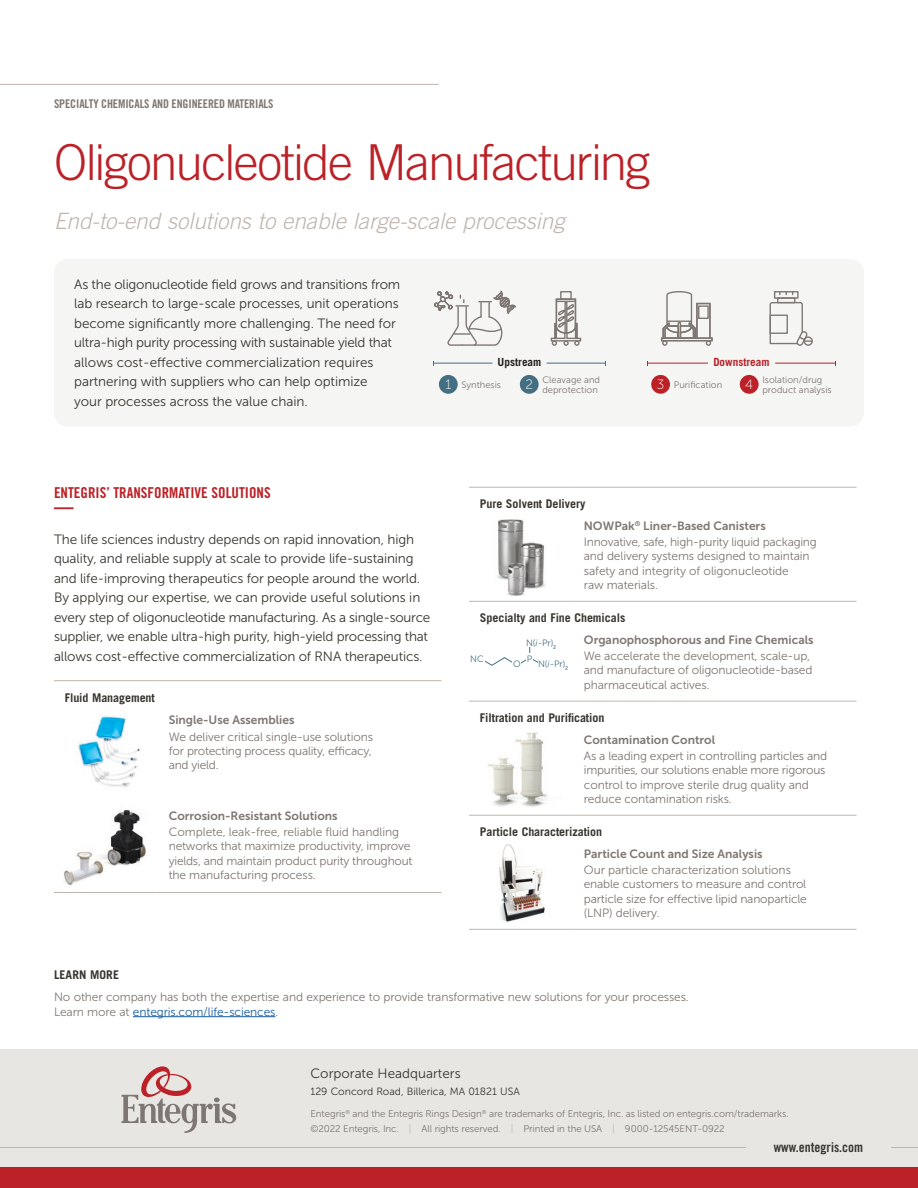
<style>
.page{position:relative;width:918px;height:1188px;background:#fff}
.page>*{position:absolute;margin:0;border:0;box-sizing:border-box;transform-origin:0 0}
.t1{font:300 49.5px "Trade Gothic LT Std";letter-spacing:-.03em;color:#bb2127}
.t2{font:italic 300 22.5px "Trade Gothic LT Std";color:#c0b5ae}
.t3{font:700 expanded 20.25px "Trade Gothic LT Std";color:#bb2127;scale:.96 1}
.t4{font:15px "Trade Gothic LT Std Bd Cn 20";color:#bb2127}
.t5{font:13.5px/19.5px "Museo Sans 300";letter-spacing:-.01em;color:#38352f}
.t6{font:13.5px "Trade Gothic LT Std Bd Cn 20";color:#38352f}
.t7{font:12px/14.2px "Museo Sans 300";letter-spacing:-.01em;color:#7e7672}
.t8{font:12px "Museo Sans 700";color:#7e7672}
.t9{font:700 12px "Trade Gothic LT Std";letter-spacing:-.005em;color:#38352f}
.t10{font:12px "Trade Gothic LT Std Bd Cn 20";letter-spacing:-.01em;color:#7e7672}
.t11{font:700 11.25px "Trade Gothic LT Std";color:#bb2127}
.t12{font:700 11.25px "Trade Gothic LT Std";color:#231f20}
.t13{font:10.5px "Museo Sans 300";color:#38352f}
.t14{font:9.75px "Museo Sans 300";letter-spacing:-.01em;color:#7e7672}
.t15{font:9.3px/10.2px "Museo Sans 300";color:#7e7672;text-align:right}
.t16{font:9.15px "Museo Sans 300";color:#446f83}
.s1{font-family:"Museo Sans 100";font-size:13.5px;color:#fff}
.s2{font-style:italic}
.s3{color:#175d9e}
.s4{color:#c0b5ae}
</style>
<div class="page">
<hr style="left:0;top:84px;width:439px;height:1px;background:#c0b5ae">
<hr style="left:133px;top:1016px;width:142px;height:1px;background:#175d9e">
<hr style="left:54px;top:680px;width:101px;height:1px;background:#c0b5ae">
<hr style="left:155px;top:680px;width:286px;height:1px;background:#c0b5ae">
<hr style="left:54px;top:892px;width:101px;height:1px;background:#c0b5ae">
<hr style="left:155px;top:892px;width:286px;height:1px;background:#c0b5ae">
<img style="left:78px;top:716px;width:63px;height:71px">
<hr style="left:469px;top:601px;width:101px;height:1px;background:#c0b5ae">
<hr style="left:570px;top:601px;width:287px;height:1px;background:#c0b5ae">
<hr style="left:469px;top:701px;width:101px;height:1px;background:#c0b5ae">
<hr style="left:469px;top:815px;width:101px;height:1px;background:#c0b5ae">
<hr style="left:570px;top:815px;width:287px;height:1px;background:#c0b5ae">
<hr style="left:570px;top:701px;width:287px;height:1px;background:#c0b5ae">
<hr style="left:469px;top:929px;width:101px;height:1px;background:#c0b5ae">
<hr style="left:570px;top:929px;width:287px;height:1px;background:#c0b5ae">
<hr style="left:469px;top:487px;width:101px;height:1px;background:#c0b5ae">
<hr style="left:570px;top:487px;width:287px;height:1px;background:#c0b5ae">
<img style="left:106px;top:810px;width:40px;height:56px">
<img style="left:64px;top:851px;width:42px;height:35px">
<img style="left:497px;top:519px;width:48px;height:77px">
<svg style="left:485px;top:647px;width:53px;height:19px"></svg>
<div style="left:513px;top:659px;width:8px;height:9px;background:#fff"></div>
<div style="left:527px;top:654px;width:6px;height:9px;background:#fff"></div>
<img style="left:487px;top:732px;width:61px;height:75px">
<img style="left:499px;top:844px;width:46px;height:78px">
<div style="left:0;top:1050px;width:918px;height:138px;background:#e8e6e3"></div>
<svg style="left:122px;top:1066px;width:114px;height:67px"></svg>
<div style="left:0;top:1168px;width:918px;height:20px;background:#bb2127"></div>
<svg style="left:891px;top:1147px;width:27px;height:1px"></svg>
<hr style="left:0;top:1147px;width:746px;height:1px;background:#c0b5ae">
<div style="left:54px;top:259px;width:810px;height:167px;background:#f5f5f4;border-radius:14px"></div>
<hr style="left:547px;top:363px;width:59px;height:1px;background:#446f83">
<hr style="left:433px;top:363px;width:59px;height:1px;background:#446f83">
<div style="left:560px;top:291px;width:12px;height:9px;border:1px solid #7e7672"></div>
<svg style="left:550px;top:298px;width:32px;height:48px"></svg>
<div style="left:520px;top:375px;width:19px;height:19px;background:#446f83;border-radius:50%"></div>
<svg style="left:434px;top:291px;width:82px;height:55px"></svg>
<div style="left:439px;top:375px;width:19px;height:19px;background:#446f83;border-radius:50%"></div>
<hr style="left:775px;top:363px;width:61px;height:1px;background:#bb2127">
<hr style="left:647px;top:363px;width:61px;height:1px;background:#bb2127">
<div style="left:804px;top:336px;width:9px;height:10px;border:1px solid #7e7672;border-radius:50%"></div>
<div style="left:774px;top:291px;width:25px;height:8px;border:1px solid #7e7672"></div>
<div style="left:777px;top:297px;width:18px;height:6px;border:1px solid #7e7672"></div>
<svg style="left:769px;top:301px;width:43px;height:45px"></svg>
<svg style="left:779px;top:292px;width:14px;height:3px"></svg>
<div style="left:770px;top:315px;width:18px;height:19px;border:1px solid #7e7672"></div>
<div style="left:740px;top:375px;width:19px;height:19px;background:#bb2127;border-radius:50%"></div>
<svg style="left:661px;top:291px;width:52px;height:55px"></svg>
<div style="left:696px;top:303px;width:15px;height:36px;border:1px solid #7e7672"></div>
<div style="left:698px;top:305px;width:11px;height:14px;border:1px solid #7e7672"></div>
<div style="left:651px;top:375px;width:19px;height:19px;background:#bb2127;border-radius:50%"></div>
<p class="t10" style="left:54px;top:97px;width:221px">SPECIALTY CHEMICALS AND ENGINEERED MATERIALS</p>
<h1 class="t1" style="left:54px;top:133px;width:598px">Oligonucleotide Manufacturing</h1>
<h2 class="t2" style="left:54px;top:208px;width:512px">End-to-end solutions to enable large-scale processing</h2>
<p class="t5" style="left:74px;top:275px;width:327px">As the oligonucleotide field grows and transitions from lab research to large-scale processes, unit operations become significantly more challenging. The need for ultra-high purity processing with sustainable yield that allows cost-effective commercialization requires partnering with suppliers who can help optimize<br>your processes across the value chain.</p>
<p class="t12" style="left:498px;top:356px;width:45px">Upstream</p>
<p class="t15" style="left:525px;top:375px;width:76px">Cleavage and<br><sup>2</sup> deprotection</p>
<p class="t15" style="left:445px;top:380px;width:57px"><span class="s1">1</span> Synthesis</p>
<p class="t11" style="left:713px;top:356px;width:58px">Downstream</p>
<p class="t15" style="left:745px;top:375px;width:88px;text-align:left;text-indent:17px">Isolation/drug<br><sup>4</sup> product analysis</p>
<p class="t15" style="left:657px;top:380px;width:67px"><span class="s1">3</span> Purification</p>
<p class="t4" style="left:54px;top:483px;width:218px">ENTEGRIS’ TRANSFORMATIVE SOLUTIONS</p>
<h3 class="t3" style="left:54px;top:494px;width:22px">—</h3>
<p class="t5" style="left:54px;top:530px;width:378px">The life sciences industry depends on rapid innovation, high quality, and reliable supply at scale to provide life-sustaining and life-improving therapeutics for people around the world.<br>By applying our expertise, we can provide useful solutions in every step of oligonucleotide manufacturing. As a single-source supplier, we enable ultra-high purity, high-yield processing that allows cost-effective commercialization of RNA therapeutics.</p>
<p class="t9" style="left:65px;top:690px;width:92px">Fluid Management</p>
<p class="t8" style="left:169px;top:713px;width:127px">Single-Use Assemblies</p>
<p class="t7" style="left:169px;top:729px;width:206px;text-align:justify">We deliver critical single-use solutions for protecting process quality, efficacy, and yield.</p>
<p class="t8" style="left:169px;top:809px;width:170px">Corrosion-Resistant Solutions</p>
<p class="t7" style="left:169px;top:825px;width:245px">Complete, leak-free, reliable fluid handling networks that maximize productivity, improve yields, and maintain product purity throughout the manufacturing process.</p>
<p class="t9" style="left:480px;top:497px;width:107px">Pure Solvent Delivery</p>
<p class="t8" style="left:584px;top:519px;width:183px">NOWPak<sup>®</sup> Liner-Based Canisters</p>
<p class="t7" style="left:584px;top:535px;width:234px">Innovative, safe, high-purity liquid packaging and delivery systems designed to maintain safety and integrity of oligonucleotide<br>raw materials.</p>
<p class="t9" style="left:480px;top:611px;width:147px">Specialty and Fine Chemicals</p>
<p class="t8" style="left:584px;top:633px;width:231px">Organophosphorous and Fine Chemicals</p>
<p class="t7" style="left:584px;top:649px;width:230px">We accelerate the development, scale-up, and manufacture of oligonucleotide-based pharmaceutical actives.</p>
<p class="t9" style="left:480px;top:711px;width:126px">Filtration and Purification</p>
<p class="t8" style="left:584px;top:733px;width:133px">Contamination Control</p>
<p class="t7" style="left:584px;top:749px;width:245px">As a leading expert in controlling particles and impurities, our solutions enable more rigorous control to improve sterile drug quality and reduce contamination risks.</p>
<p class="t9" style="left:480px;top:825px;width:124px">Particle Characterization</p>
<p class="t8" style="left:584px;top:847px;width:180px">Particle Count and Size Analysis</p>
<p class="t7" style="left:584px;top:863px;width:225px">Our particle characterization solutions enable customers to measure and control particle size for effective lipid nanoparticle (LNP) delivery.</p>
<p class="t16" style="left:526px;top:638px;width:32px">N(<span class="s2">i</span>-Pr)<sub>2</sub></p>
<p class="t16" style="left:527px;top:654px;width:7px">P</p>
<p class="t16" style="left:470px;top:654px;width:15px">NC</p>
<p class="t16" style="left:513px;top:659px;width:9px">O</p>
<p class="t16" style="left:538px;top:659px;width:32px">N(<span class="s2">i</span>-Pr)<sub>2</sub></p>
<p class="t9" style="left:54px;top:967px;width:67px">LEARN MORE</p>
<p class="t7" style="left:54px;top:989px;width:636px;line-height:15px">No other company has both the expertise and experience to provide transformative new solutions for your processes.<br>Learn more at <span class="s3">entegris.com/life-sciences</span>.</p>
<p class="t5" style="left:310px;top:1064px;width:152px">Corporate Headquarters</p>
<p class="t13" style="left:310px;top:1086px;width:211px">129 Concord Road, Billerica, MA 01821 USA</p>
<p class="t14" style="left:310px;top:1108px;width:480px">Entegris<sup>®</sup> and the Entegris Rings Design<sup>®</sup> are trademarks of Entegris, Inc. as listed on entegris.com/trademarks.</p>
<p class="t14" style="left:310px;top:1123px;width:416px">©2022 Entegris, Inc. <span class="s4">|</span> All rights reserved. <span class="s4">|</span> Printed in the USA <span class="s4">|</span> 9000-12545ENT-0922</p>
<p class="t6" style="left:774px;top:1139px;width:91px">www.entegris.com</p>
</div>
